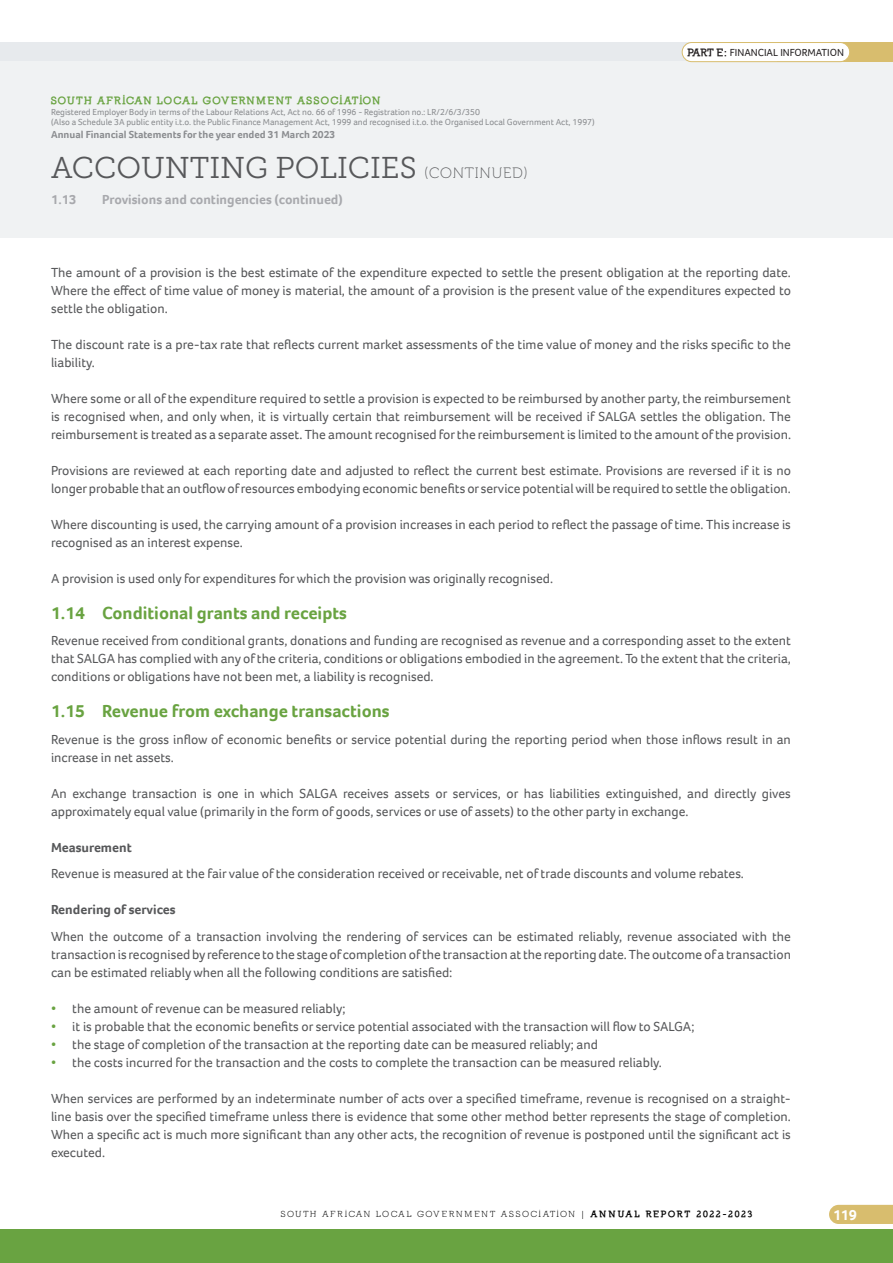
<style>
.page{position:relative;width:893px;height:1263px;background:#fff}
.page>*{position:absolute;margin:0;border:0;box-sizing:border-box;transform-origin:0 0}
.t1{font:30px "Museo Slab 300";color:#57585a}
.t2{font:700 18px "Foco";color:#69a341}
.t3{font:700 15px "Foco";color:#fff}
.t4{font:13.5px/18px "Foco";color:#57585a;text-align:justify}
.t5{font:700 13.5px "Foco";color:#a8a9ad}
.t6{font:700 13.5px "Foco";color:#57585a}
.t7{font:700 10.5px "Foco";color:#8b8d90}
.t8{font:900 10.5px "Nilland";letter-spacing:.1em;color:#69a341}
.t9{font:10.5px "Foco";color:#231f20}
.t10{font:9px/10.8px "Foco";color:#8b8d90}
.t11{font:9px "Nilland";letter-spacing:.2em;color:#000}
.s1{font-family:"Museo 100";font-size:15px}
.s2{font-family:"Nilland";font-weight:900}
.s3{color:#69a341}
.s4{font-weight:900}
</style>
<div class="page">
<div style="left:0;top:42px;width:893px;height:19px;background:#e7eaed"></div>
<div style="left:0;top:61px;width:893px;height:176px;background:#f0f2f3"></div>
<div style="left:778px;top:42px;width:115px;height:20px;background:#d8bd6e"></div>
<svg style="left:829px;top:1205px;width:64px;height:19px"></svg>
<div style="left:0;top:1230px;width:893px;height:33px;background:#69a341"></div>
<div style="left:682px;top:43px;width:168px;height:19px;background:#fff;border-radius:10px"></div>
<div style="left:682px;top:42px;width:168px;height:20px;border:1px solid #d8bd6e;border-radius:10px"></div>
<p class="t8" style="left:51px;top:94px;width:331px">SOUTH AFRICAN LOCAL GOVERNMENT ASSOCIATION</p>
<p class="t10" style="left:51px;top:106px;width:545px">Registered Employer Body in terms of the Labour Relations Act, Act no. 66 of 1996 - Registration no.: LR/2/6/3/350<br>(Also a Schedule 3A public entity i.t.o. the Public Finance Management Act, 1999 and recognised i.t.o. the Organised Local Government Act, 1997)</p>
<p class="t7" style="left:51px;top:127px;width:286px">Annual Financial Statements for the year ended 31 March 2023</p>
<h1 class="t1" style="left:51px;top:151px;width:478px">ACCOUNTING POLICIES <span class="s1">(CONTINUED)</span></h1>
<p class="t5" style="left:51px;top:191px;width:27px">1.13</p>
<p class="t5" style="left:102px;top:191px;width:242px">Provisions and contingencies (continued)</p>
<p class="t9" style="left:688px;top:45px;width:157px"><span class="s2">PART E:</span> FINANCIAL INFORMATION</p>
<p class="t4" style="left:51px;top:263px;width:741px">The amount of a provision is the best estimate of the expenditure expected to settle the present obligation at the reporting date.<br>Where the effect of time value of money is material, the amount of a provision is the present value of the expenditures expected to settle the obligation.</p>
<p class="t4" style="left:51px;top:335px;width:741px">The discount rate is a pre-tax rate that reflects current market assessments of the time value of money and the risks specific to the liability.</p>
<p class="t4" style="left:51px;top:389px;width:741px">Where some or all of the expenditure required to settle a provision is expected to be reimbursed by another party, the reimbursement is recognised when, and only when, it is virtually certain that reimbursement will be received if SALGA settles the obligation. The reimbursement is treated as a separate asset. The amount recognised for the reimbursement is limited to the amount of the provision.</p>
<p class="t4" style="left:51px;top:461px;width:741px">Provisions are reviewed at each reporting date and adjusted to reflect the current best estimate. Provisions are reversed if it is no longer probable that an outflow of resources embodying economic benefits or service potential will be required to settle the obligation.</p>
<p class="t4" style="left:51px;top:515px;width:741px">Where discounting is used, the carrying amount of a provision increases in each period to reflect the passage of time. This increase is recognised as an interest expense.</p>
<p class="t4" style="left:51px;top:569px;width:503px">A provision is used only for expenditures for which the provision was originally recognised.</p>
<h2 class="t2" style="left:51px;top:601px;width:297px">1.14 Conditional grants and receipts</h2>
<p class="t4" style="left:51px;top:632px;width:741px">Revenue received from conditional grants, donations and funding are recognised as revenue and a corresponding asset to the extent that SALGA has complied with any of the criteria, conditions or obligations embodied in the agreement. To the extent that the criteria, conditions or obligations have not been met, a liability is recognised.</p>
<h2 class="t2" style="left:51px;top:699px;width:340px">1.15 Revenue from exchange transactions</h2>
<p class="t4" style="left:51px;top:730px;width:741px">Revenue is the gross inflow of economic benefits or service potential during the reporting period when those inflows result in an increase in net assets.</p>
<p class="t4" style="left:51px;top:784px;width:741px">An exchange transaction is one in which SALGA receives assets or services, or has liabilities extinguished, and directly gives approximately equal value (primarily in the form of goods, services or use of assets) to the other party in exchange.</p>
<p class="t6" style="left:51px;top:838px;width:82px">Measurement</p>
<p class="t4" style="left:51px;top:865px;width:694px">Revenue is measured at the fair value of the consideration received or receivable, net of trade discounts and volume rebates.</p>
<p class="t6" style="left:51px;top:901px;width:126px">Rendering of services</p>
<p class="t4" style="left:51px;top:927px;width:741px">When the outcome of a transaction involving the rendering of services can be estimated reliably, revenue associated with the transaction is recognised by reference to the stage of completion of the transaction at the reporting date. The outcome of a transaction can be estimated reliably when all the following conditions are satisfied:</p>
<p class="t4" style="left:51px;top:999px;width:296px"><span class="s3">•</span> the amount of revenue can be measured reliably;</p>
<p class="t4" style="left:51px;top:1017px;width:645px"><span class="s3">•</span> it is probable that the economic benefits or service potential associated with the transaction will flow to SALGA;</p>
<p class="t4" style="left:51px;top:1035px;width:548px"><span class="s3">•</span> the stage of completion of the transaction at the reporting date can be measured reliably; and</p>
<p class="t4" style="left:51px;top:1053px;width:612px"><span class="s3">•</span> the costs incurred for the transaction and the costs to complete the transaction can be measured reliably.</p>
<p class="t4" style="left:51px;top:1089px;width:741px">When services are performed by an indeterminate number of acts over a specified timeframe, revenue is recognised on a straight&shy;line basis over the specified timeframe unless there is evidence that some other method better represents the stage of completion.<br>When a specific act is much more significant than any other acts, the recognition of revenue is postponed until the significant act is executed.</p>
<p class="t11" style="left:281px;top:1209px;width:473px">SOUTH AFRICAN LOCAL GOVERNMENT ASSOCIATION | <span class="s4">ANNUAL REPORT 2022-2023</span></p>
<p class="t3" style="left:833px;top:1205px;width:26px">119</p>
</div>
